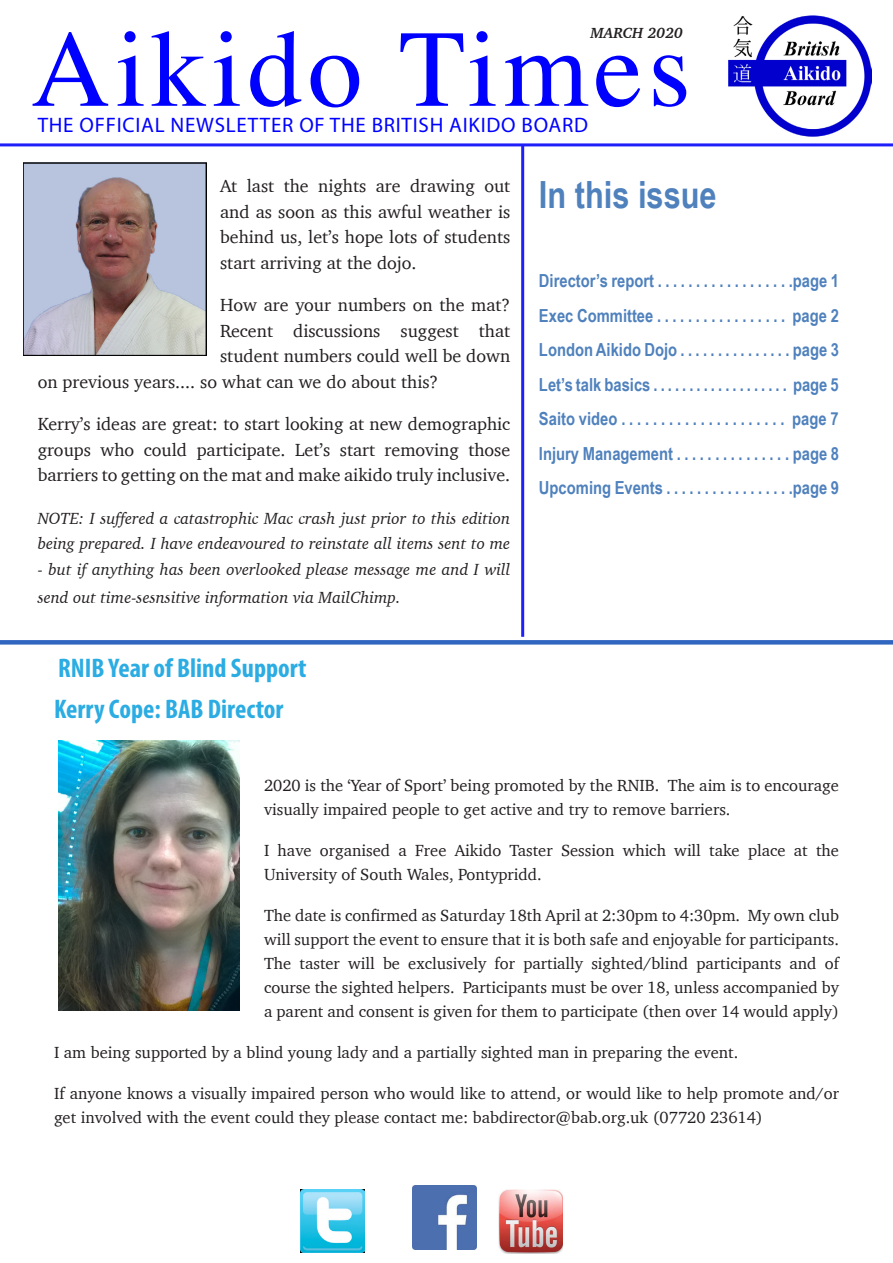
<style>
.page{position:relative;width:893px;height:1263px;background:#fff}
.page>*{position:absolute;margin:0;border:0;box-sizing:border-box;transform-origin:0 0}
.t1{font:109.5px "Times";letter-spacing:.05em;color:#00f}
.Contents_menu_text{font:700 37.5px "Arial Narrow";color:#4f81bd}
.Newsletter_heading{font:700 condensed 27px "Myriad Pro";color:#2bace2}
.Sub_head{font:21px "Myriad Pro";letter-spacing:.035em;color:#00f}
.body_text_normal{font:18px/25.5px "Charter";color:#231f20;text-align:justify}
.Contents_menu_text-2{font:700 18px "Arial Narrow";color:#4f81bd}
.body_text_normal-2{font:16.5px/24px "Charter";color:#231f20}
.body_text_normal-3{font:italic 16.5px/25.5px "Charter";color:#231f20}
.body_text_normal-4{font:italic 700 15px "Charter";color:#231f20}
</style>
<div class="page">
<img style="left:412px;top:1185px;width:64px;height:64px">
<img style="left:499px;top:1190px;width:64px;height:63px">
<img style="left:300px;top:1189px;width:64px;height:64px">
<hr style="left:0;top:143px;width:893px;height:3px;background:#1f1ff9">
<img style="left:24px;top:163px;width:183px;height:192px">
<hr style="left:521px;top:145px;width:3px;height:492px;background:#1f1ff9">
<div style="left:0;top:640px;width:893px;height:5px;background:#3166c0"></div>
<img style="left:58px;top:740px;width:181px;height:270px">
<img style="left:728px;top:16px;width:143px;height:121px">
<p class="body_text_normal-4" style="left:590px;top:20px;width:94px">MARCH 2020</p>
<p class="t1" style="left:31px;top:-33px;width:661px">Aikido Times</p>
<p class="Sub_head" style="left:38px;top:112px;width:552px">THE OFFICIAL NEWSLETTER OF THE BRITISH AIKIDO BOARD</p>
<p class="body_text_normal" style="left:220px;top:173px;width:292px">At last the nights are drawing out and as soon as this awful weather is behind us, let’s hope lots of students start arriving at the dojo.</p>
<p class="body_text_normal" style="left:220px;top:292px;width:292px">How are your numbers on the mat?</p>
<p class="body_text_normal" style="left:220px;top:318px;width:292px">Recent discussions suggest that</p>
<p class="body_text_normal" style="left:220px;top:343px;width:292px">student numbers could well be down</p>
<p class="body_text_normal" style="left:38px;top:369px;width:402px">on previous years.... so what can we do about this?</p>
<p class="body_text_normal" style="left:38px;top:411px;width:474px">Kerry’s ideas are great: to start looking at new demographic groups who could participate. Let’s start removing those barriers to getting on the mat and make aikido truly inclusive.</p>
<p class="body_text_normal-3" style="left:38px;top:505px;width:474px">NOTE: I suffered a catastrophic Mac crash just prior to this edition being prepared. I have endeavoured to reinstate all items sent to me</p>
<p class="body_text_normal-3" style="left:38px;top:555px;width:474px;line-height:28.5px">- but if anything has been overlooked please message me and I will send out time-sesnsitive information via MailChimp.</p>
<p class="Newsletter_heading" style="left:58px;top:651px;width:250px">RNIB Year of Blind Support</p>
<p class="Newsletter_heading" style="left:54px;top:692px;width:231px">Kerry Cope: BAB Director</p>
<p class="Contents_menu_text" style="left:539px;top:166px;width:179px">In this issue</p>
<p class="Contents_menu_text-2" style="left:539px;top:267px;width:302px">Director’s report . . . . . . . . . . . . . . . . . .page 1</p>
<p class="Contents_menu_text-2" style="left:539px;top:302px;width:301px">Exec Committee . . . . . . . . . . . . . . . . . page 2</p>
<p class="Contents_menu_text-2" style="left:539px;top:336px;width:301px">London Aikido Dojo . . . . . . . . . . . . . . . page 3</p>
<p class="Contents_menu_text-2" style="left:539px;top:371px;width:301px">Let’s talk basics . . . . . . . . . . . . . . . . . . . page 5</p>
<p class="Contents_menu_text-2" style="left:539px;top:405px;width:301px">Saito video . . . . . . . . . . . . . . . . . . . . . page 7</p>
<p class="Contents_menu_text-2" style="left:539px;top:440px;width:302px">Injury Management . . . . . . . . . . . . . . . page 8</p>
<p class="Contents_menu_text-2" style="left:539px;top:474px;width:302px">Upcoming Events . . . . . . . . . . . . . . . . .page 9</p>
<p class="body_text_normal-2" style="left:264px;top:773px;width:576px">2020 is the ‘Year of Sport’ being promoted by the RNIB. The aim is to encourage visually impaired people to get active and try to remove barriers.</p>
<p class="body_text_normal-2" style="left:264px;top:838px;width:576px">I have organised a Free Aikido Taster Session which will take place at the<br>University of South Wales, Pontypridd.</p>
<p class="body_text_normal-2" style="left:264px;top:903px;width:576px;text-align:justify">The date is confirmed as Saturday 18th April at 2:30pm to 4:30pm. My own club will support the event to ensure that it is both safe and enjoyable for participants.<br>The taster will be exclusively for partially sighted/blind participants and of course the sighted helpers. Participants must be over 18, unless accompanied by a parent and consent is given for them to participate (then over 14 would apply)</p>
<p class="body_text_normal-2" style="left:54px;top:1040px;width:686px">I am being supported by a blind young lady and a partially sighted man in preparing the event.</p>
<p class="body_text_normal-2" style="left:54px;top:1081px;width:786px">If anyone knows a visually impaired person who would like to attend, or would like to help promote and/or get involved with the event could they please contact me: babdirector@bab.org.uk (07720 23614)</p>
</div>
